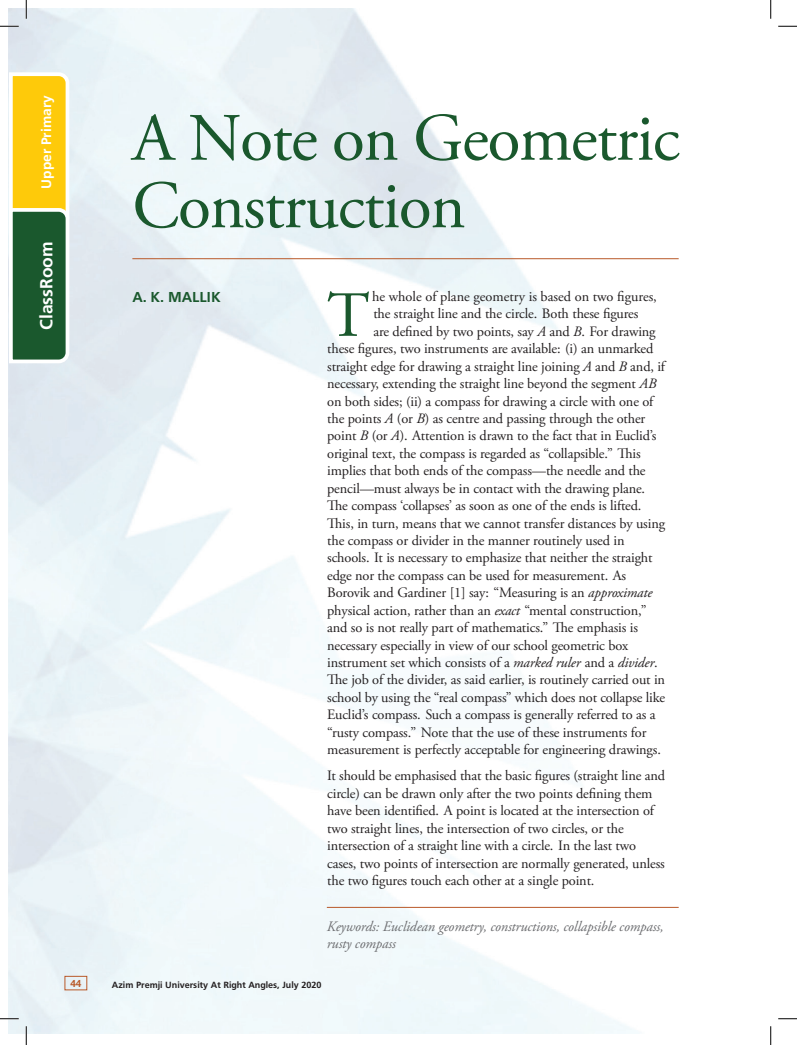
<style>
.page{position:relative;width:797px;height:1045px;background:#fff}
.page>*{position:absolute;margin:0;border:0;box-sizing:border-box;transform-origin:0 0}
.t1{font:67.5px/67.5px "Adobe Garamond Pro";letter-spacing:-.02em;color:#1a582d}
.t2{font:64.25px "Adobe Garamond Pro";color:#1a582d}
.t3{font:700 17.5px "Frutiger";color:#fff}
.t4{font:700 15px "Frutiger";letter-spacing:-.01em;color:#1a582d}
.t5{font:14.38px/17.4px "Adobe Garamond Pro";letter-spacing:-.01em;color:#231f20}
.t6{font:italic 14.38px/17.2px "Adobe Garamond Pro";letter-spacing:-.01em;color:#6c6d70}
.t7{font:700 13.75px "Frutiger";color:#fff}
.t8{font:700 10px "Helvetica Neue CE";color:#b95929}
.t9{font:700 9.38px "Frutiger";color:#231f20}
.s1{font-style:italic}
</style>
<div class="page">
<div style="left:65px;top:976px;width:22px;height:14px;border:1px solid #b95929"></div>
<svg style="left:9px;top:70px;width:62px;height:295px;background:#9ba246"></svg>
<hr style="left:327px;top:907px;width:351px;height:1px;background:#b95929">
<hr style="left:132px;top:258px;width:546px;height:1px;background:#b95929">
<svg style="left:0;top:25px;width:19px;height:2px"></svg>
<svg style="left:778px;top:25px;width:19px;height:2px"></svg>
<svg style="left:0;top:1018px;width:19px;height:1px"></svg>
<svg style="left:778px;top:1018px;width:19px;height:1px"></svg>
<svg style="left:25px;top:0;width:2px;height:19px"></svg>
<svg style="left:25px;top:1026px;width:2px;height:19px"></svg>
<svg style="left:770px;top:0;width:1px;height:19px"></svg>
<svg style="left:770px;top:1026px;width:1px;height:19px"></svg>
<p class="t7" style="left:38px;top:189px;width:95px;rotate:-90deg">Upper Primary</p>
<p class="t3" style="left:36px;top:330px;width:90px;rotate:-90deg">ClassRoom</p>
<h1 class="t1" style="left:132px;top:107px;width:549px">A Note on Geometric<br>Construction</h1>
<p class="t4" style="left:132px;top:288px;width:90px">A. K. MALLIK</p>
<h2 class="t2" style="left:327px;top:277px;width:44px">T</h2>
<p class="t5" style="left:372px;top:288px;width:286px">he whole of plane geometry is based on two figures,</p>
<p class="t5" style="left:373px;top:305px;width:266px">the straight line and the circle. Both these figures</p>
<p class="t5" style="left:373px;top:323px;width:284px">are defined by two points, say <span class="s1">A</span> and <span class="s1">B</span>. For drawing</p>
<p class="t5" style="left:327px;top:340px;width:327px">these figures, two instruments are available: (i) an unmarked</p>
<p class="t5" style="left:327px;top:358px;width:339px">straight edge for drawing a straight line joining <span class="s1">A</span> and <span class="s1">B</span> and, if</p>
<p class="t5" style="left:327px;top:375px;width:330px">necessary, extending the straight line beyond the segment <span class="s1">AB</span></p>
<p class="t5" style="left:327px;top:393px;width:328px">on both sides; (ii) a compass for drawing a circle with one of</p>
<p class="t5" style="left:327px;top:410px;width:320px">the points <span class="s1">A</span> (or <span class="s1">B</span>) as centre and passing through the other</p>
<p class="t5" style="left:327px;top:427px;width:331px">point <span class="s1">B</span> (or <span class="s1">A</span>). Attention is drawn to the fact that in Euclid’s</p>
<p class="t5" style="left:327px;top:445px;width:315px">original text, the compass is regarded as “collapsible.” This</p>
<p class="t5" style="left:327px;top:462px;width:320px">implies that both ends of the compass—the needle and the</p>
<p class="t5" style="left:327px;top:480px;width:319px">pencil—must always be in contact with the drawing plane.</p>
<p class="t5" style="left:327px;top:497px;width:316px">The compass ‘collapses’ as soon as one of the ends is lifted.</p>
<p class="t5" style="left:327px;top:515px;width:339px">This, in turn, means that we cannot transfer distances by using</p>
<p class="t5" style="left:327px;top:532px;width:299px">the compass or divider in the manner routinely used in</p>
<p class="t5" style="left:327px;top:549px;width:327px">schools. It is necessary to emphasize that neither the straight</p>
<p class="t5" style="left:327px;top:567px;width:300px">edge nor the compass can be used for measurement. As</p>
<p class="t5" style="left:327px;top:584px;width:327px">Borovik and Gardiner [1] say: “Measuring is an <span class="s1">approximate</span></p>
<p class="t5" style="left:327px;top:602px;width:321px">physical action, rather than an <span class="s1">exact</span> “mental construction,”</p>
<p class="t5" style="left:327px;top:619px;width:312px">and so is not really part of mathematics.” The emphasis is</p>
<p class="t5" style="left:327px;top:637px;width:302px">necessary especially in view of our school geometric box</p>
<p class="t5" style="left:327px;top:654px;width:332px">instrument set which consists of a <span class="s1">marked ruler</span> and a <span class="s1">divider</span>.</p>
<p class="t5" style="left:327px;top:671px;width:339px">The job of the divider, as said earlier, is routinely carried out in</p>
<p class="t5" style="left:327px;top:689px;width:339px">school by using the “real compass” which does not collapse like</p>
<p class="t5" style="left:327px;top:706px;width:330px">Euclid’s compass. Such a compass is generally referred to as a</p>
<p class="t5" style="left:327px;top:724px;width:321px">“rusty compass.” Note that the use of these instruments for</p>
<p class="t5" style="left:327px;top:741px;width:335px">measurement is perfectly acceptable for engineering drawings.</p>
<p class="t5" style="left:327px;top:767px;width:339px">It should be emphasised that the basic figures (straight line and circle) can be drawn only after the two points defining them have been identified. A point is located at the intersection of two straight lines, the intersection of two circles, or the intersection of a straight line with a circle. In the last two cases, two points of intersection are normally generated, unless the two figures touch each other at a single point.</p>
<p class="t6" style="left:327px;top:917px;width:338px">Keywords: Euclidean geometry, constructions, collapsible compass, rusty compass</p>
<p class="t8" style="left:70px;top:977px;width:13px">44</p>
<p class="t9" style="left:112px;top:979px;width:211px">Azim Premji University At Right Angles, July 2020</p>
</div>
